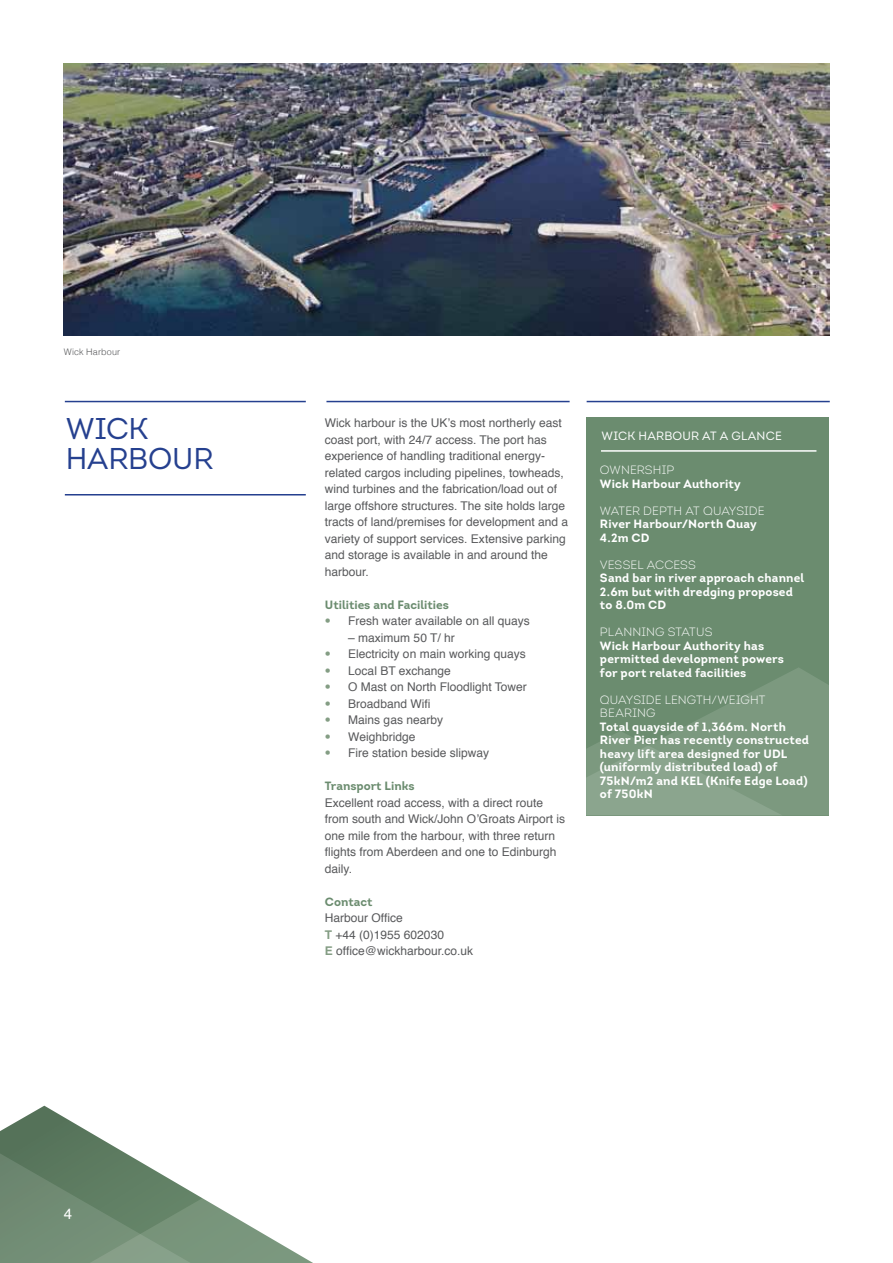
<style>
.page{position:relative;width:893px;height:1263px;background:#fff}
.page>*{position:absolute;margin:0;border:0;box-sizing:border-box;transform-origin:0 0}
.t1{font:30px/30px "Intro";letter-spacing:-.005em;color:#25408f}
.t2{font:15px "Helvetica";color:#fff}
.t3{font:12px/16.5px "Helvetica";color:#58595b}
.t4{font:700 12px/13.5px "Intro";letter-spacing:.015em;color:#fff}
.t5{font:300 12px/13.5px "Intro";letter-spacing:.005em;color:#fff}
.t6{font:700 12px "Intro";color:#6b8c6f}
.t7{font:12px "Intro";letter-spacing:.015em;color:#fff}
.t8{font:300 9px "Helvetica";letter-spacing:.015em;color:#58595b}
.s1{font-weight:300;color:#849d84}
.s2{font-weight:700;color:#849d84}
</style>
<div class="page">
<img style="left:64px;top:64px;width:765px;height:272px">
<hr style="left:326px;top:401px;width:244px;height:1px;background:#25408f">
<hr style="left:65px;top:401px;width:241px;height:1px;background:#25408f">
<hr style="left:65px;top:494px;width:241px;height:1px;background:#25408f">
<div style="left:586px;top:417px;width:243px;height:398px;background:#6b8c6f"></div>
<svg style="left:586px;top:668px;width:243px;height:147px"></svg>
<hr style="left:601px;top:450px;width:215px;height:2px;background:#fff">
<hr style="left:587px;top:401px;width:243px;height:1px;background:#25408f">
<svg style="left:0;top:1106px;width:113px;height:40px"></svg>
<svg style="left:0;top:1146px;width:313px;height:117px"></svg>
<p class="t8" style="left:64px;top:345px;width:58px">Wick Harbour</p>
<h1 class="t1" style="left:66px;top:414px;width:149px">WIC K<br>HARBOUR</h1>
<p class="t2" style="left:64px;top:1202px;width:10px">4</p>
<p class="t3" style="left:325px;top:415px;width:245px">Wick harbour is the UK’s most northerly east coast port, with 24/7 access. The port has experience of handling traditional energy&shy;related cargos including pipelines, towheads, wind turbines and the fabrication/load out of large offshore structures. The site holds large tracts of land/premises for development and a variety of support services. Extensive parking and storage is available in and around the harbour.</p>
<p class="t6" style="left:325px;top:597px;width:126px">Utilities and Facilities</p>
<p class="t3" style="left:325px;top:613px;width:206px"><span class="s1">•</span> Fresh water available on all quays</p>
<p class="t3" style="left:348px;top:630px;width:108px">– maximum 50 T/ hr</p>
<p class="t3" style="left:325px;top:646px;width:202px"><span class="s1">•</span> Electricity on main working quays</p>
<p class="t3" style="left:325px;top:663px;width:127px"><span class="s1">•</span> Local BT exchange</p>
<p class="t3" style="left:325px;top:679px;width:203px"><span class="s1">•</span> O Mast on North Floodlight Tower</p>
<p class="t3" style="left:325px;top:696px;width:107px"><span class="s1">•</span> Broadband Wifi</p>
<p class="t3" style="left:325px;top:712px;width:120px"><span class="s1">•</span> Mains gas nearby</p>
<p class="t3" style="left:325px;top:729px;width:92px"><span class="s1">•</span> Weighbridge</p>
<p class="t3" style="left:325px;top:745px;width:166px"><span class="s1">•</span> Fire station beside slipway</p>
<p class="t6" style="left:325px;top:778px;width:91px">Transport Links</p>
<p class="t3" style="left:325px;top:795px;width:242px">Excellent road access, with a direct route from south and Wick/John O’Groats Airport is one mile from the harbour, with three return flights from Aberdeen and one to Edinburgh daily.</p>
<p class="t6" style="left:325px;top:894px;width:49px">Contact</p>
<p class="t3" style="left:325px;top:910px;width:150px">Harbour Office<br><span class="s2">T</span> +44 (0)1955 602030<br><span class="s2">E</span> office@wickharbour.co.uk</p>
<p class="t7" style="left:602px;top:429px;width:182px">WICK HARBO UR AT A GLANC E</p>
<p class="t5" style="left:600px;top:463px;width:76px">OWNERSHIP</p>
<p class="t4" style="left:600px;top:476px;width:142px">Wick Harbour Authority</p>
<p class="t5" style="left:600px;top:503px;width:166px">WATER D EPTH AT QUAYSIDE</p>
<p class="t4" style="left:600px;top:517px;width:158px">River Harbour/North Quay<br>4.2m CD</p>
<p class="t5" style="left:600px;top:557px;width:57px">VESSEL ACC</p>
<p class="t5" style="left:674px;top:557px;width:24px">ESS</p>
<p class="t4" style="left:600px;top:571px;width:206px">Sand bar in river approach channel<br>2.6m but with dredging proposed to 8.0m CD</p>
<p class="t5" style="left:600px;top:625px;width:114px">PLANNING STATUS</p>
<p class="t4" style="left:600px;top:638px;width:185px">Wick Harbour Authority has permitted development powers for port related facilities</p>
<p class="t5" style="left:600px;top:692px;width:167px">QUAYSIDE LENGTH/WEIGHT<br>BEARING</p>
<p class="t4" style="left:600px;top:719px;width:211px">Total quayside of 1,366m. North<br>River Pier has recently constructed heavy lift area designed for UDL (uniformly distributed load) of<br>75kN/m2 and KEL (Knife Edge Load) of 750kN</p>
</div>
